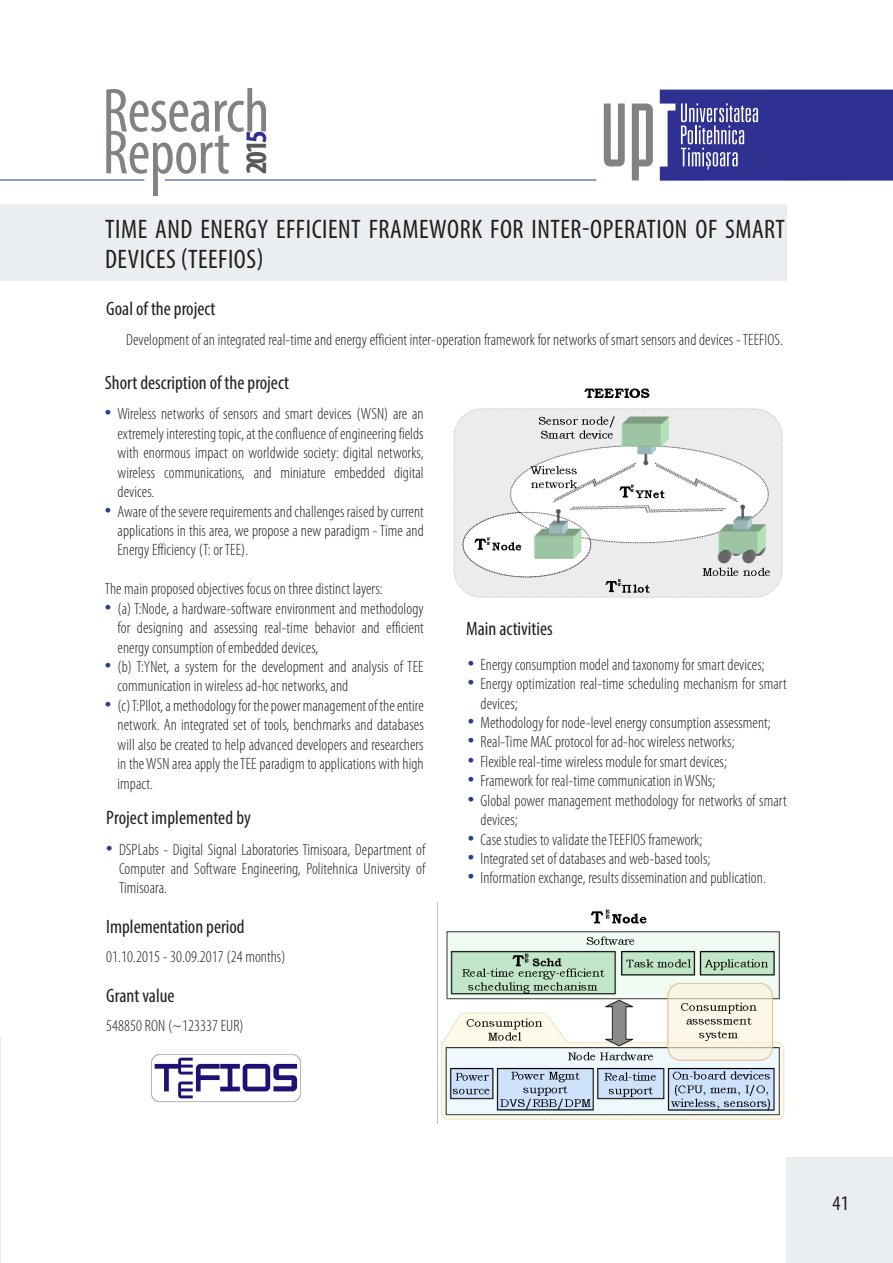
<style>
.page{position:relative;width:893px;height:1263px;background:#fff}
.page>*{position:absolute;margin:0;border:0;box-sizing:border-box;transform-origin:0 0}
.t1{font:condensed 62.7px "Myriad Pro";letter-spacing:-.01em;color:#808285}
.t2{font:700 condensed 29.85px "Myriad Pro";color:#57585a}
.t3{font:condensed 26.85px/29.8px "Myriad Pro";letter-spacing:.02em;color:#231f20}
.t4{font:condensed 20.85px "Myriad Pro";color:#231f20}
.t5{font:condensed 19.5px "Myriad Pro";color:#231f20}
.Paragraph_Style_1{font:300 condensed 16.5px/19.5px "Myriad Pro";letter-spacing:.005em;color:#231f20;text-align:justify}
.s1{color:#2e3092}
.s2{font-size:26.85px;color:#253f8e}
</style>
<div class="page">
<div style="left:787px;top:1157px;width:106px;height:106px;background:#ebeef1"></div>
<div style="left:153px;top:178px;width:5px;height:18px;background:#808285"></div>
<hr style="left:165px;top:180px;width:431px;height:1px;background:#253f8e">
<svg style="left:632px;top:104px;width:21px;height:76px"></svg>
<svg style="left:604px;top:104px;width:21px;height:62px"></svg>
<svg style="left:660px;top:90px;width:233px;height:91px;background:#41439c"></svg>
<hr style="left:0;top:180px;width:144px;height:1px;background:#253f8e">
<div style="left:0;top:204px;width:787px;height:77px;background:#ebeef1"></div>
<hr style="left:0;top:1036px;width:1px;height:227px;background:#ebeef1">
<img style="left:152px;top:1055px;width:149px;height:48px">
<img style="left:453px;top:388px;width:330px;height:210px">
<img style="left:441px;top:909px;width:344px;height:211px">
<h1 class="t1" style="left:103px;top:73px;width:168px">Research</h1>
<h1 class="t1" style="left:103px;top:115px;width:129px">Report</h1>
<h2 class="t2" style="left:238px;top:174px;width:45px;rotate:-90deg">201<span class="s1">5</span></h2>
<p class="t3" style="left:105px;top:214px;width:681px">TIME AND ENERGY EFFICIENT FRAMEWORK FOR INTER-OPERATION OF SMART<br>DEVICES (TEEFIOS)</p>
<p class="t5" style="left:106px;top:296px;width:111px">Goal of the project</p>
<p class="Paragraph_Style_1" style="left:126px;top:331px;width:658px">Development of an integrated real-time and energy efficient inter-operation framework for networks of smart sensors and devices - TEEFIOS.</p>
<p class="t5" style="left:105px;top:370px;width:186px">Short description of the project</p>
<p class="Paragraph_Style_1" style="left:118px;top:404px;width:308px;text-indent:-13px"><span class="s2">•</span> Wireless networks of sensors and smart devices (WSN) are an extremely interesting topic, at the confluence of engineering fields with enormous impact on worldwide society: digital networks, wireless communications, and miniature embedded digital devices.</p>
<p class="Paragraph_Style_1" style="left:118px;top:502px;width:308px;text-indent:-13px"><span class="s2">•</span> Aware of the severe requirements and challenges raised by current applications in this area, we propose a new paradigm - Time and Energy Efficiency (T: or TEE).</p>
<p class="Paragraph_Style_1" style="left:105px;top:579px;width:279px">The main proposed objectives focus on three distinct layers:</p>
<p class="Paragraph_Style_1" style="left:118px;top:599px;width:308px;text-indent:-13px"><span class="s2">•</span> (a) T:Node, a hardware-software environment and methodology for designing and assessing real-time behavior and efficient energy consumption of embedded devices,</p>
<p class="Paragraph_Style_1" style="left:118px;top:657px;width:308px;text-indent:-13px"><span class="s2">•</span> (b) T:YNet, a system for the development and analysis of TEE communication in wireless ad-hoc networks, and</p>
<p class="Paragraph_Style_1" style="left:118px;top:696px;width:308px;text-indent:-13px"><span class="s2">•</span> (c) T:PIlot, a methodology for the power management of the entire network. An integrated set of tools, benchmarks and databases will also be created to help advanced developers and researchers in the WSN area apply the TEE paradigm to applications with high impact.</p>
<p class="t5" style="left:106px;top:806px;width:146px">Project implemented by</p>
<p class="Paragraph_Style_1" style="left:119px;top:840px;width:308px;text-indent:-13px"><span class="s2">•</span> DSPLabs - Digital Signal Laboratories Timisoara, Department of Computer and Software Engineering, Politehnica University of Timisoara.</p>
<p class="t5" style="left:106px;top:915px;width:140px">Implementation period</p>
<p class="Paragraph_Style_1" style="left:106px;top:947px;width:181px">01.10.2015 - 30.09.2017 (24 months)</p>
<p class="t5" style="left:106px;top:984px;width:70px">Grant value</p>
<p class="Paragraph_Style_1" style="left:106px;top:1016px;width:139px">548850 RON (~123337 EUR)</p>
<p class="t5" style="left:466px;top:617px;width:88px">Main activities</p>
<p class="Paragraph_Style_1" style="left:468px;top:655px;width:298px"><span class="s2">•</span> Energy consumption model and taxonomy for smart devices;</p>
<p class="Paragraph_Style_1" style="left:480px;top:674px;width:308px;text-indent:-13px"><span class="s2">•</span> Energy optimization real-time scheduling mechanism for smart devices;</p>
<p class="Paragraph_Style_1" style="left:468px;top:713px;width:304px"><span class="s2">•</span> Methodology for node-level energy consumption assessment;</p>
<p class="Paragraph_Style_1" style="left:468px;top:733px;width:268px"><span class="s2">•</span> Real-Time MAC protocol for ad-hoc wireless networks;</p>
<p class="Paragraph_Style_1" style="left:468px;top:752px;width:261px"><span class="s2">•</span> Flexible real-time wireless module for smart devices;</p>
<p class="Paragraph_Style_1" style="left:468px;top:771px;width:249px"><span class="s2">•</span> Framework for real-time communication in WSNs;</p>
<p class="Paragraph_Style_1" style="left:480px;top:791px;width:308px;text-indent:-13px"><span class="s2">•</span> Global power management methodology for networks of smart devices;</p>
<p class="Paragraph_Style_1" style="left:468px;top:830px;width:236px"><span class="s2">•</span> Case studies to validate the TEEFIOS framework;</p>
<p class="Paragraph_Style_1" style="left:468px;top:849px;width:244px"><span class="s2">•</span> Integrated set of databases and web-based tools;</p>
<p class="Paragraph_Style_1" style="left:468px;top:869px;width:300px"><span class="s2">•</span> Information exchange, results dissemination and publication.</p>
<p class="t4" style="left:832px;top:1191px;width:18px">41</p>
</div>
